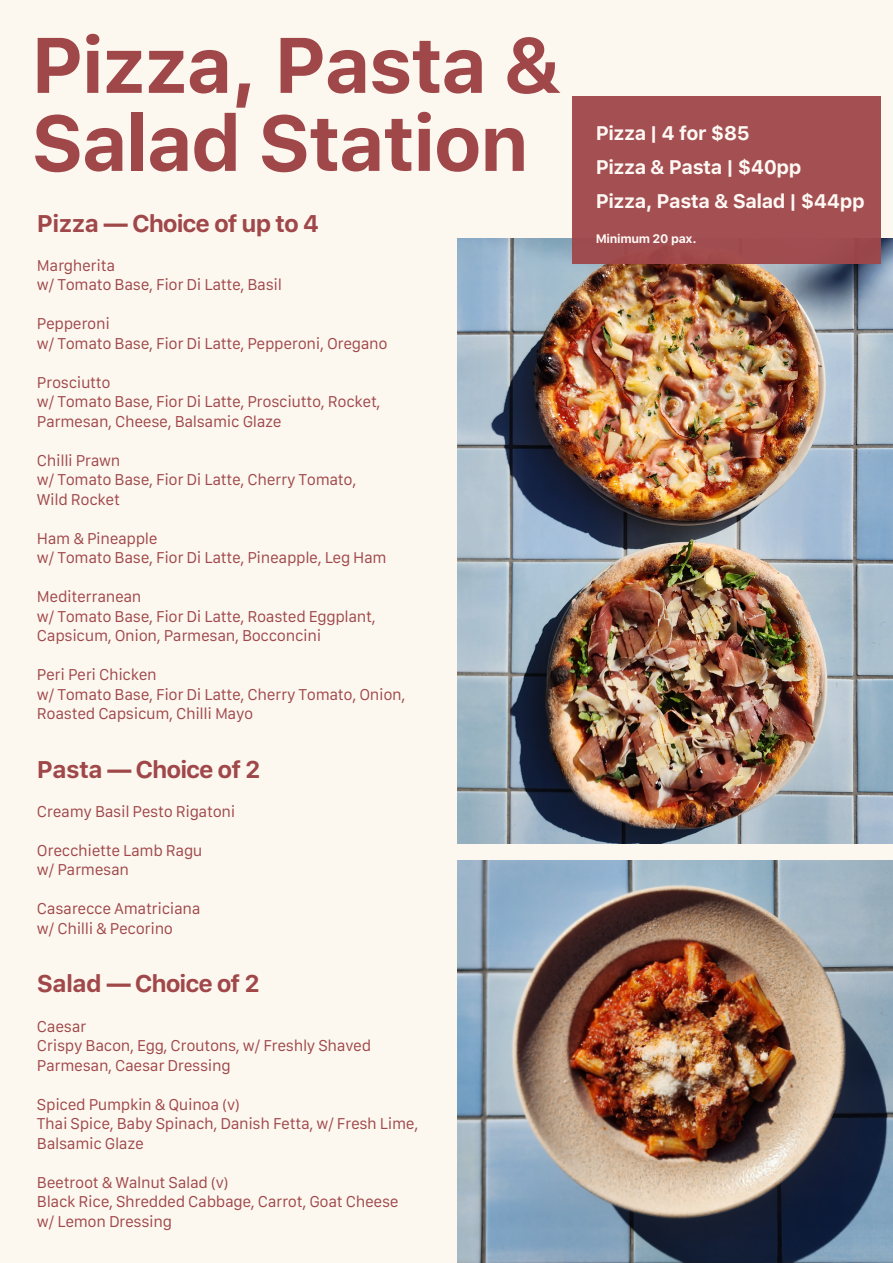
<style>
.page{position:relative;width:893px;height:1263px;background:#fcf8ef}
.page>*{position:absolute;margin:0;border:0;box-sizing:border-box;transform-origin:0 0}
.t1{font:700 78px/78px "Galvji";letter-spacing:-.025em;color:#a0474a}
.t2{font:700 24px "Galvji";letter-spacing:-.045em;color:#a0474a}
.t3{font:700 19.5px/34.2px "Galvji";letter-spacing:-.025em;color:#fff9f5}
.t4{font:15px/19.5px "Galvji";letter-spacing:-.025em;color:#a0474a}
.t5{font:15px/19.5px "Galvji";letter-spacing:-.025em;color:#a0474b}
.t6{font:700 12.15px "Galvji";letter-spacing:-.025em;color:#fff9f5}
</style>
<div class="page">
<img style="left:457px;top:239px;width:436px;height:605px">
<img style="left:457px;top:860px;width:436px;height:403px">
<div style="left:572px;top:97px;width:308px;height:167px;background:#a45052"></div>
<h1 class="t1" style="left:31px;top:28px;width:532px">Pizza, Pasta &amp;<br>Salad Station</h1>
<h2 class="t2" style="left:37px;top:209px;width:284px">Pizza — Choice of up to 4</h2>
<p class="t4" style="left:37px;top:256px;width:247px">Margherita<br>w/ Tomato Base, Fior Di Latte, Basil</p>
<p class="t4" style="left:37px;top:315px;width:352px">Pepperoni<br>w/ Tomato Base, Fior Di Latte, Pepperoni, Oregano</p>
<p class="t4" style="left:37px;top:373px;width:345px">Prosciutto<br>w/ Tomato Base, Fior Di Latte, Prosciutto, Rocket,<br>Parmesan, Cheese, Balsamic Glaze</p>
<p class="t5" style="left:37px;top:451px;width:321px">Chilli Prawn<br>w/ Tomato Base, Fior Di Latte, Cherry Tomato,<br>Wild Rocket</p>
<p class="t4" style="left:37px;top:529px;width:351px">Ham &amp; Pineapple<br>w/ Tomato Base, Fior Di Latte, Pineapple, Leg Ham</p>
<p class="t5" style="left:37px;top:588px;width:340px">Mediterranean<br>w/ Tomato Base, Fior Di Latte, Roasted Eggplant,<br>Capsicum, Onion, Parmesan, Bocconcini</p>
<p class="t5" style="left:37px;top:666px;width:370px">Peri Peri Chicken<br>w/ Tomato Base, Fior Di Latte, Cherry Tomato, Onion,<br>Roasted Capsicum, Chilli Mayo</p>
<h2 class="t2" style="left:37px;top:755px;width:225px">Pasta — Choice of 2</h2>
<p class="t4" style="left:37px;top:802px;width:200px">Creamy Basil Pesto Rigatoni</p>
<p class="t4" style="left:37px;top:841px;width:167px">Orecchiette Lamb Ragu w/ Parmesan</p>
<p class="t4" style="left:37px;top:900px;width:165px">Casarecce Amatriciana w/ Chilli &amp; Pecorino</p>
<h2 class="t2" style="left:37px;top:970px;width:224px">Salad — Choice of 2</h2>
<p class="t4" style="left:37px;top:1017px;width:336px">Caesar<br>Crispy Bacon, Egg, Croutons, w/ Freshly Shaved<br>Parmesan, Caesar Dressing</p>
<p class="t4" style="left:37px;top:1095px;width:383px">Spiced Pumpkin &amp; Quinoa (v)<br>Thai Spice, Baby Spinach, Danish Fetta, w/ Fresh Lime,<br>Balsamic Glaze</p>
<p class="t4" style="left:37px;top:1173px;width:363px">Beetroot &amp; Walnut Salad (v)<br>Black Rice, Shredded Cabbage, Carrot, Goat Cheese w/ Lemon Dressing</p>
<h3 class="t3" style="left:596px;top:116px;width:270px">Pizza | 4 for $85<br>Pizza &amp; Pasta | $40pp<br>Pizza, Pasta &amp; Salad | $44pp</h3>
<p class="t6" style="left:596px;top:231px;width:102px">Minimum 20 pax.</p>
</div>
